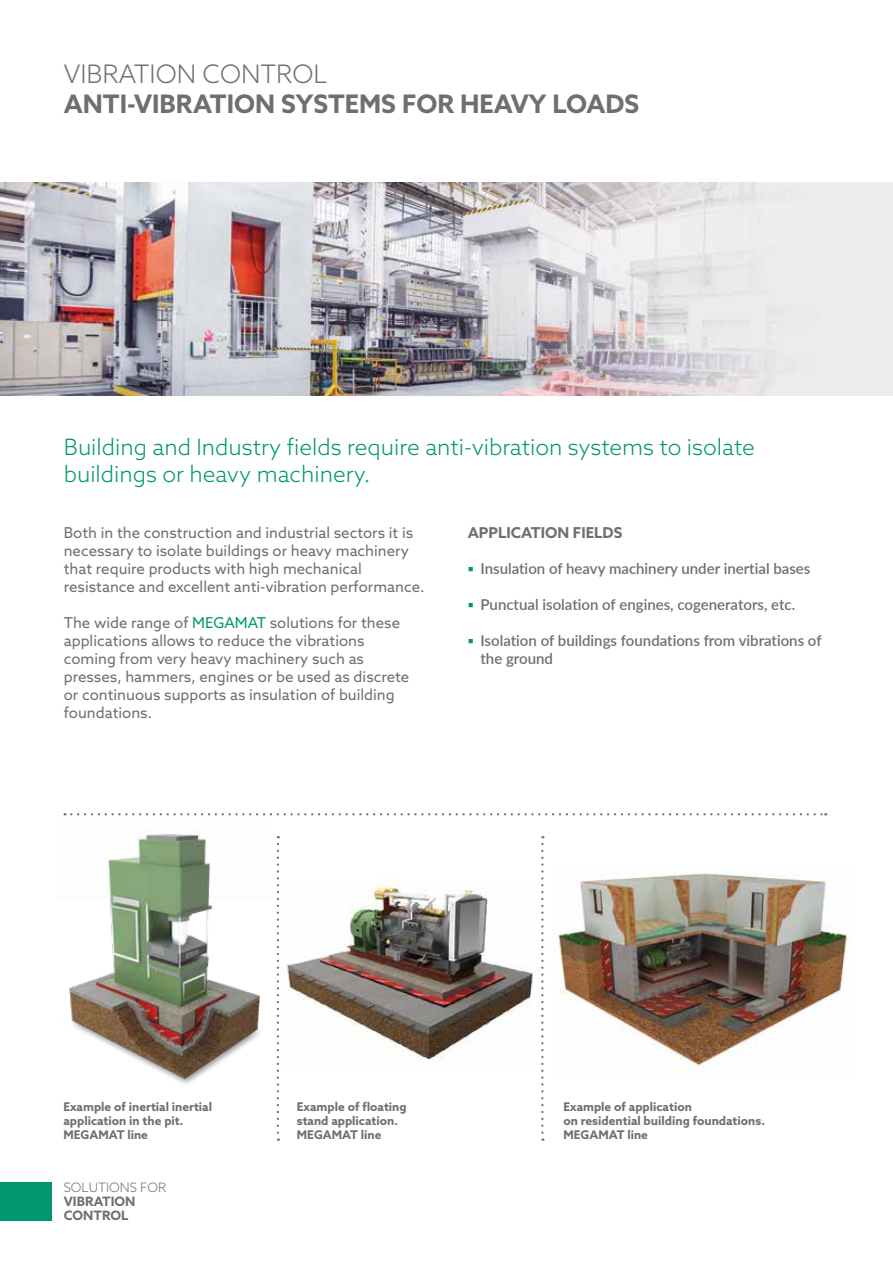
<style>
.page{position:relative;width:893px;height:1263px;background:#fff}
.page>*{position:absolute;margin:0;border:0;box-sizing:border-box;transform-origin:0 0}
.t1{font:700 25.5px "Azo Sans";color:#706f6f}
.t2{font:300 25.5px "Azo Sans";color:#706f6f}
.t3{font:300 22.5px/27px "Azo Sans";color:#009770}
.t4{font:15px/18px "Azo Sans";color:#706f6f}
.t5{font:600 15px/18px "Lato";color:#706f6f}
.t6{font:700 15px "Azo Sans";color:#706f6f}
.t7{font:700 12.9px/14.1px "Azo Sans";color:#706f6f}
.t8{font:300 12.9px "Azo Sans";color:#706f6f}
.t9{font:700 12px/14.4px "Azo Sans";color:#706f6f}
.s1{color:#009770}
</style>
<div class="page">
<img style="left:69px;top:829px;width:191px;height:255px">
<img style="left:558px;top:869px;width:291px;height:203px">
<img style="left:281px;top:886px;width:259px;height:174px">
<img style="left:0;top:183px;width:893px;height:212px">
<div style="left:0;top:1182px;width:51px;height:38px;background:#009770"></div>
<svg style="left:65px;top:813px;width:761px;height:2px"></svg>
<svg style="left:277px;top:844px;width:2px;height:297px"></svg>
<svg style="left:541px;top:844px;width:3px;height:297px"></svg>
<h1 class="t2" style="left:64px;top:58px;width:265px">VIBRATION CONTROL</h1>
<h1 class="t1" style="left:64px;top:87px;width:577px">ANTI-VIBRATION SYSTEMS FOR HEAVY LOADS</h1>
<h2 class="t3" style="left:64px;top:434px;width:692px">Building and Industry fields require anti-vibration systems to isolate buildings or heavy machinery.</h2>
<p class="t4" style="left:64px;top:523px;width:362px">Both in the construction and industrial sectors it is necessary to isolate buildings or heavy machinery that require products with high mechanical resistance and excellent anti-vibration performance.</p>
<p class="t4" style="left:64px;top:613px;width:347px">The wide range of <span class="s1">MEGAMAT</span> solutions for these applications allows to reduce the vibrations coming from very heavy machinery such as presses, hammers, engines or be used as discrete or continuous supports as insulation of building foundations.</p>
<p class="t6" style="left:468px;top:522px;width:156px">APPLICATION FIELDS</p>
<p class="t5" style="left:468px;top:558px;width:344px"><span class="s1">▪</span> Insulation of heavy machinery under inertial bases</p>
<p class="t5" style="left:468px;top:594px;width:329px"><span class="s1">▪</span> Punctual isolation of engines, cogenerators, etc.</p>
<p class="t5" style="left:480px;top:630px;width:343px;text-indent:-13px"><span class="s1">▪</span> Isolation of buildings foundations from vibrations of the ground</p>
<p class="t9" style="left:63px;top:1099px;width:150px">Example of inertial inertial application in the pit.<br>MEGAMAT line</p>
<p class="t9" style="left:297px;top:1099px;width:111px">Example of floating stand application.<br>MEGAMAT line</p>
<p class="t9" style="left:563px;top:1099px;width:203px">Example of application<br>on residential building foundations.<br>MEGAMAT line</p>
<p class="t8" style="left:64px;top:1179px;width:104px">SOLUTIONS FOR</p>
<p class="t7" style="left:64px;top:1194px;width:73px">VIBRATION<br>CONTROL</p>
</div>
